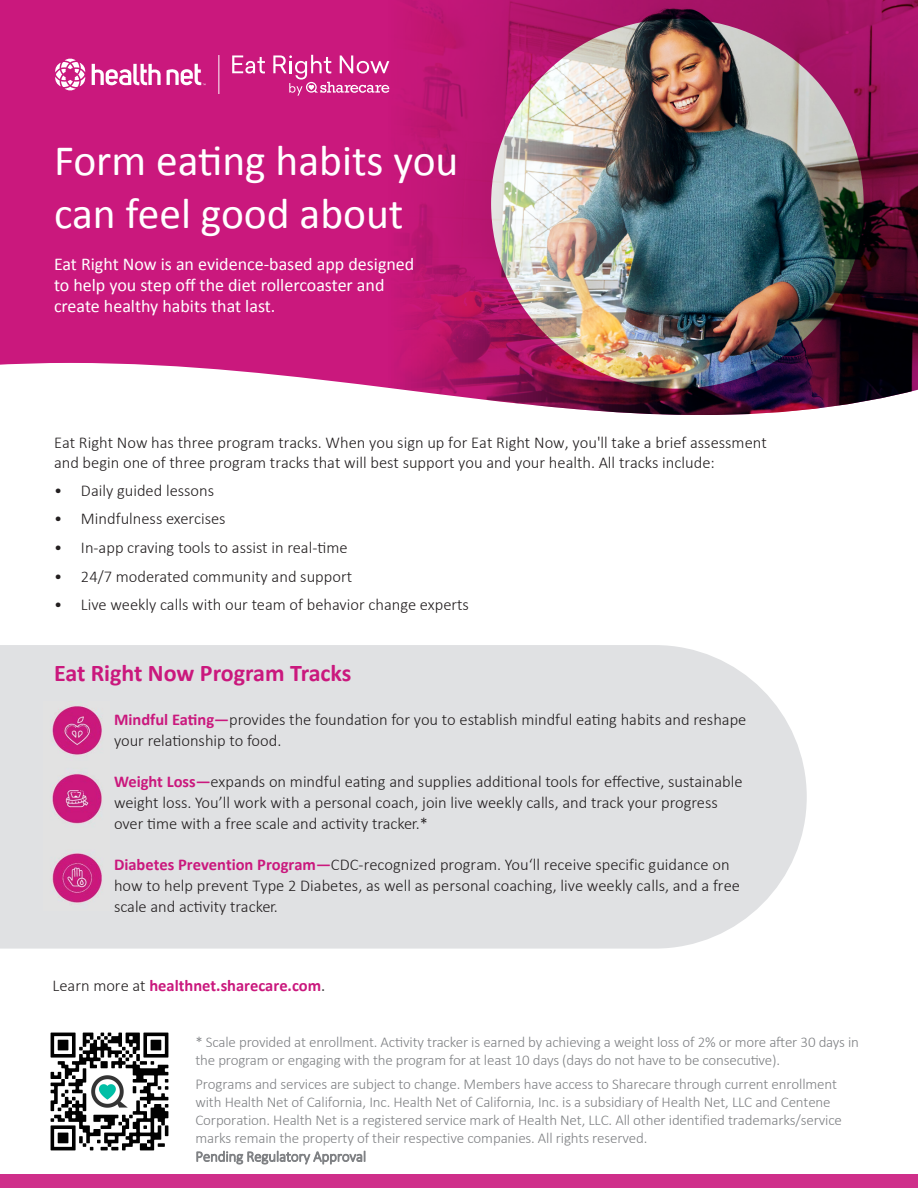
<style>
.page{position:relative;width:918px;height:1188px;background:#fff}
.page>*{position:absolute;margin:0;border:0;box-sizing:border-box;transform-origin:0 0}
.t1{font:43.5px/52.2px "Calibri";color:#fff}
.t2{font:700 24px "Calibri";color:#ca187d}
.t3{font:18px/21px "Calibri";color:#fff}
.t4{font:300 16.5px/21px "Calibri";color:#231f20}
.t5{font:700 16.5px "Calibri";color:#ca187d}
.t6{font:300 15px/18px "Calibri";letter-spacing:-.01em;color:#808285}
.s1{font-weight:700;color:#ca187d}
.s2{font-weight:300;color:#231f20}
.s3{font-weight:400;color:#3e3e3f}
</style>
<div class="page">
<img style="left:0;top:0;width:918px;height:415px">
<svg style="left:92px;top:64px;width:69px;height:22px"></svg>
<svg style="left:55px;top:58px;width:31px;height:33px"></svg>
<svg style="left:167px;top:64px;width:39px;height:22px"></svg>
<hr style="left:219px;top:55px;width:1px;height:39px;background:#fff">
<svg style="left:232px;top:55px;width:33px;height:19px"></svg>
<svg style="left:273px;top:55px;width:116px;height:41px;background:#d54898"></svg>
<div style="left:0;top:645px;width:807px;height:304px;background:#e0e1e3"></div>
<img style="left:43px;top:701px;width:67px;height:209px">
<img style="left:50px;top:1032px;width:119px;height:119px">
<div style="left:0;top:1174px;width:918px;height:14px;background:#cf2f8a"></div>
<h1 class="t1" style="left:54px;top:134px;width:406px">Form eating habits you can feel good about</h1>
<p class="t3" style="left:54px;top:253px;width:362px">Eat Right Now is an evidence-based app designed to help you step off the diet rollercoaster and create healthy habits that last.</p>
<p class="t4" style="left:54px;top:432px;width:714px;line-height:19.8px">Eat Right Now has three program tracks. When you sign up for Eat Right Now, you'll take a brief assessment and begin one of three program tracks that will best support you and your health. All tracks include:</p>
<p class="t4" style="left:54px;top:480px;width:162px">• Daily guided lessons</p>
<p class="t4" style="left:54px;top:508px;width:173px">• Mindfulness exercises</p>
<p class="t4" style="left:54px;top:537px;width:295px">• In-app craving tools to assist in real-time</p>
<p class="t4" style="left:54px;top:565px;width:300px">• 24/7 moderated community and support</p>
<p class="t4" style="left:54px;top:594px;width:417px">• Live weekly calls with our team of behavior change experts</p>
<h2 class="t2" style="left:54px;top:656px;width:299px">Eat Right Now Program Tracks</h2>
<p class="t4" style="left:114px;top:709px;width:634px"><span class="s1">Mindful Eating—</span>provides the foundation for you to establish mindful eating habits and reshape your relationship to food.</p>
<p class="t4" style="left:114px;top:771px;width:630px"><span class="s1">Weight Loss—</span>expands on mindful eating and supplies additional tools for effective, sustainable weight loss. You’ll work with a personal coach, join live weekly calls, and track your progress over time with a free scale and activity tracker.*</p>
<p class="t4" style="left:114px;top:854px;width:627px"><span class="s1">Diabetes Prevention Program—</span>CDC-recognized program. You‘ll receive specific guidance on how to help prevent Type 2 Diabetes, as well as personal coaching, live weekly calls, and a free scale and activity tracker.</p>
<p class="t5" style="left:52px;top:974px;width:274px"><span class="s2">Learn more at</span> healthnet.sharecare.com<span class="s3">.</span></p>
<p class="t6" style="left:195px;top:1032px;width:665px">* Scale provided at enrollment. Activity tracker is earned by achieving a weight loss of 2% or more after 30 days in the program or engaging with the program for at least 10 days (days do not have to be consecutive).</p>
<p class="t6" style="left:195px;top:1075px;width:648px">Programs and services are subject to change. Members have access to Sharecare through current enrollment with Health Net of California, Inc. Health Net of California, Inc. is a subsidiary of Health Net, LLC and Centene Corporation. Health Net is a registered service mark of Health Net, LLC. All other identified trademarks/service marks remain the property of their respective companies. All rights reserved.<br>Pending Regulatory Approval</p>
</div>
